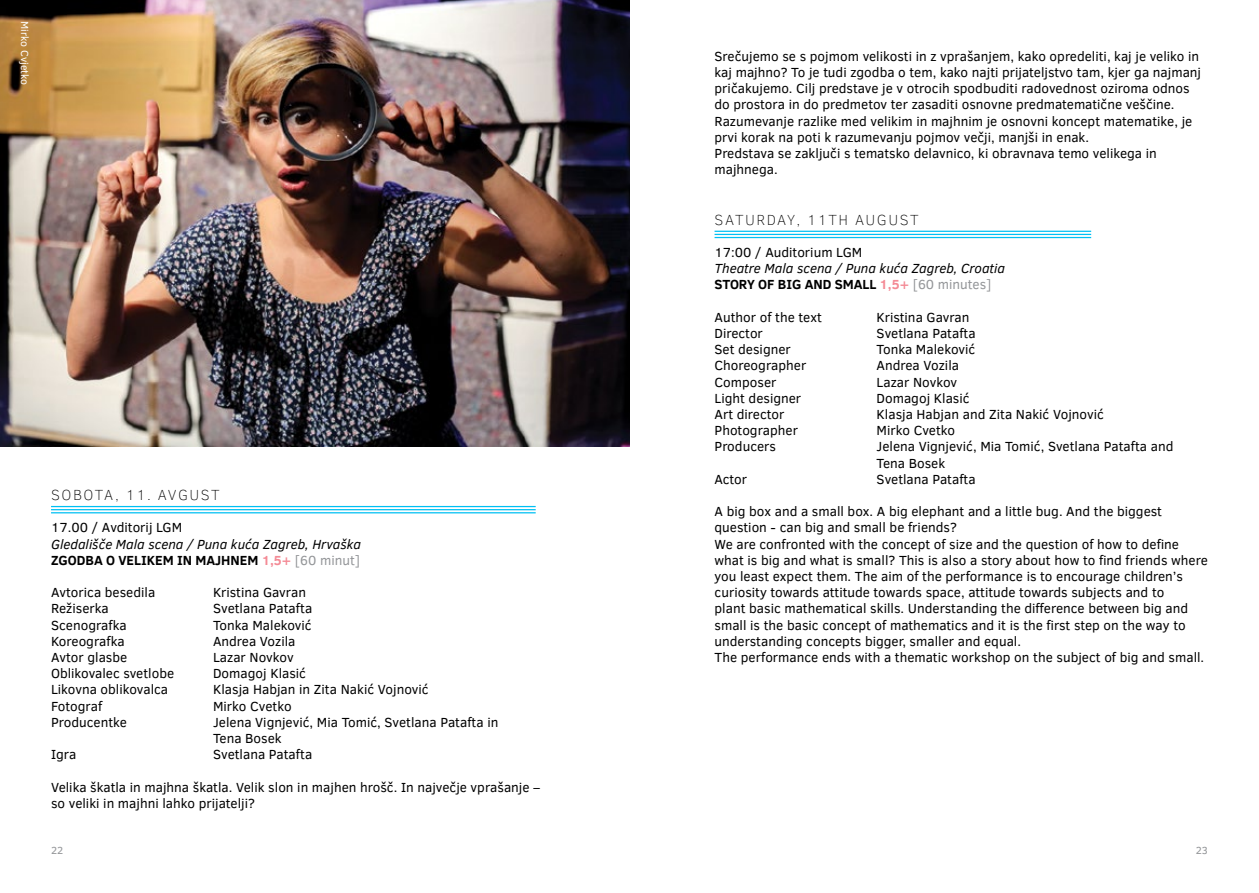
<style>
.page{position:relative;width:1259px;height:893px;background:#fff}
.page>*{position:absolute;margin:0;border:0;box-sizing:border-box;transform-origin:0 0}
.t1{font:100 15px "Clear Sans";letter-spacing:.1em;color:#000}
.t2{font:13.5px/16.2px "Clear Sans";color:#000}
.t3{font:italic 13.5px/16.2px "Clear Sans";color:#000}
.t4{font:10.5px "Clear Sans";color:#fff}
.t5{font:10.5px "Clear Sans";color:#939598}
.s1{font-weight:700;font-style:normal}
.s2{font-weight:700;font-style:normal;color:#f48b96}
.s3{font-style:normal;color:#939598}
</style>
<div class="page">
<hr style="left:51px;top:506px;width:485px;height:1px;background:#00c0f3">
<hr style="left:51px;top:509px;width:485px;height:1px;background:#00c0f3">
<hr style="left:51px;top:512px;width:485px;height:1px;background:#00c0f3">
<hr style="left:714px;top:231px;width:377px;height:1px;background:#00c0f3">
<hr style="left:714px;top:234px;width:377px;height:1px;background:#00c0f3">
<hr style="left:714px;top:237px;width:377px;height:1px;background:#00c0f3">
<img style="left:0;top:0;width:629px;height:446px">
<p class="t4" style="left:32px;top:21px;width:65px;rotate:90deg">Mirko Cvjetko</p>
<p class="t1" style="left:51px;top:485px;width:170px">SOBOTA, 11. AVGUST</p>
<p class="t2" style="left:51px;top:519px;width:133px">17.00 / Avditorij LGM</p>
<p class="t3" style="left:51px;top:535px;width:312px">Gledališče Mala scena / Puna kuća Zagreb, Hrvaška<br><span class="s1">ZGODBA O VELIKEM IN MAJHNEM</span> <span class="s2">1,5+</span> <span class="s3">[60 minut]</span></p>
<p class="t2" style="left:51px;top:584px;width:106px">Avtorica besedila</p>
<p class="t2" style="left:213px;top:584px;width:94px">Kristina Gavran</p>
<p class="t2" style="left:51px;top:600px;width:59px">Režiserka</p>
<p class="t2" style="left:213px;top:600px;width:101px">Svetlana Patafta</p>
<p class="t2" style="left:51px;top:617px;width:77px">Scenografka</p>
<p class="t2" style="left:213px;top:617px;width:100px">Tonka Maleković</p>
<p class="t2" style="left:51px;top:633px;width:75px">Koreografka</p>
<p class="t2" style="left:213px;top:633px;width:84px">Andrea Vozila</p>
<p class="t2" style="left:51px;top:649px;width:78px">Avtor glasbe</p>
<p class="t2" style="left:213px;top:649px;width:82px">Lazar Novkov</p>
<p class="t2" style="left:51px;top:665px;width:125px">Oblikovalec svetlobe</p>
<p class="t2" style="left:213px;top:665px;width:94px">Domagoj Klasić</p>
<p class="t2" style="left:51px;top:681px;width:119px">Likovna oblikovalca</p>
<p class="t2" style="left:213px;top:681px;width:217px">Klasja Habjan in Zita Nakić Vojnović</p>
<p class="t2" style="left:51px;top:698px;width:53px">Fotograf</p>
<p class="t2" style="left:213px;top:698px;width:80px">Mirko Cvetko</p>
<p class="t2" style="left:51px;top:714px;width:77px">Producentke</p>
<p class="t2" style="left:213px;top:714px;width:287px">Jelena Vignjević, Mia Tomić, Svetlana Patafta in<br>Tena Bosek</p>
<p class="t2" style="left:51px;top:746px;width:27px">Igra</p>
<p class="t2" style="left:213px;top:746px;width:101px">Svetlana Patafta</p>
<p class="t2" style="left:51px;top:779px;width:491px">Velika škatla in majhna škatla. Velik slon in majhen hrošč. In največje vprašanje – so veliki in majhni lahko prijatelji?</p>
<p class="t2" style="left:714px;top:48px;width:488px">Srečujemo se s pojmom velikosti in z vprašanjem, kako opredeliti, kaj je veliko in kaj majhno? To je tudi zgodba o tem, kako najti prijateljstvo tam, kjer ga najmanj pričakujemo. Cilj predstave je v otrocih spodbuditi radovednost oziroma odnos do prostora in do predmetov ter zasaditi osnovne predmatematične veščine.<br>Razumevanje razlike med velikim in majhnim je osnovni koncept matematike, je prvi korak na poti k razumevanju pojmov večji, manjši in enak.<br>Predstava se zaključi s tematsko delavnico, ki obravnava temo velikega in majhnega.</p>
<p class="t1" style="left:714px;top:210px;width:205px">SATU RDAY, 11th AU GU ST</p>
<p class="t2" style="left:714px;top:244px;width:149px">17:00 / Auditorium LGM</p>
<p class="t3" style="left:714px;top:260px;width:292px">Theatre Mala scena / Puna kuća Zagreb, Croatia<br><span class="s1">STORY OF BIG AND SMALL</span> <span class="s2">1,5+</span> <span class="s3">[60 minutes]</span></p>
<p class="t2" style="left:714px;top:309px;width:109px">Author of the text</p>
<p class="t2" style="left:876px;top:309px;width:94px">Kristina Gavran</p>
<p class="t2" style="left:714px;top:325px;width:50px">Director</p>
<p class="t2" style="left:876px;top:325px;width:101px">Svetlana Patafta</p>
<p class="t2" style="left:714px;top:341px;width:78px">Set designer</p>
<p class="t2" style="left:876px;top:341px;width:100px">Tonka Maleković</p>
<p class="t2" style="left:714px;top:358px;width:93px">Choreographer</p>
<p class="t2" style="left:876px;top:358px;width:84px">Andrea Vozila</p>
<p class="t2" style="left:714px;top:374px;width:63px">Composer</p>
<p class="t2" style="left:876px;top:374px;width:82px">Lazar Novkov</p>
<p class="t2" style="left:714px;top:390px;width:88px">Light designer</p>
<p class="t2" style="left:876px;top:390px;width:94px">Domagoj Klasić</p>
<p class="t2" style="left:714px;top:406px;width:71px">Art director</p>
<p class="t2" style="left:876px;top:406px;width:229px">Klasja Habjan and Zita Nakić Vojnović</p>
<p class="t2" style="left:714px;top:422px;width:85px">Photographer</p>
<p class="t2" style="left:876px;top:422px;width:80px">Mirko Cvetko</p>
<p class="t2" style="left:714px;top:439px;width:63px">Producers</p>
<p class="t2" style="left:876px;top:439px;width:298px">Jelena Vignjević, Mia Tomić, Svetlana Patafta and<br>Tena Bosek</p>
<p class="t2" style="left:714px;top:471px;width:34px">Actor</p>
<p class="t2" style="left:876px;top:471px;width:101px">Svetlana Patafta</p>
<p class="t2" style="left:714px;top:503px;width:495px">A big box and a small box. A big elephant and a little bug. And the biggest question - can big and small be friends?<br>We are confronted with the concept of size and the question of how to define what is big and what is small? This is also a story about how to find friends where you least expect them. The aim of the performance is to encourage children’s curiosity towards attitude towards space, attitude towards subjects and to<br>plant basic mathematical skills. Understanding the difference between big and small is the basic concept of mathematics and it is the first step on the way to understanding concepts bigger, smaller and equal.<br>The performance ends with a thematic workshop on the subject of big and small.</p>
<p class="t5" style="left:51px;top:844px;width:14px">22</p>
<p class="t5" style="left:1195px;top:844px;width:14px">23</p>
</div>
